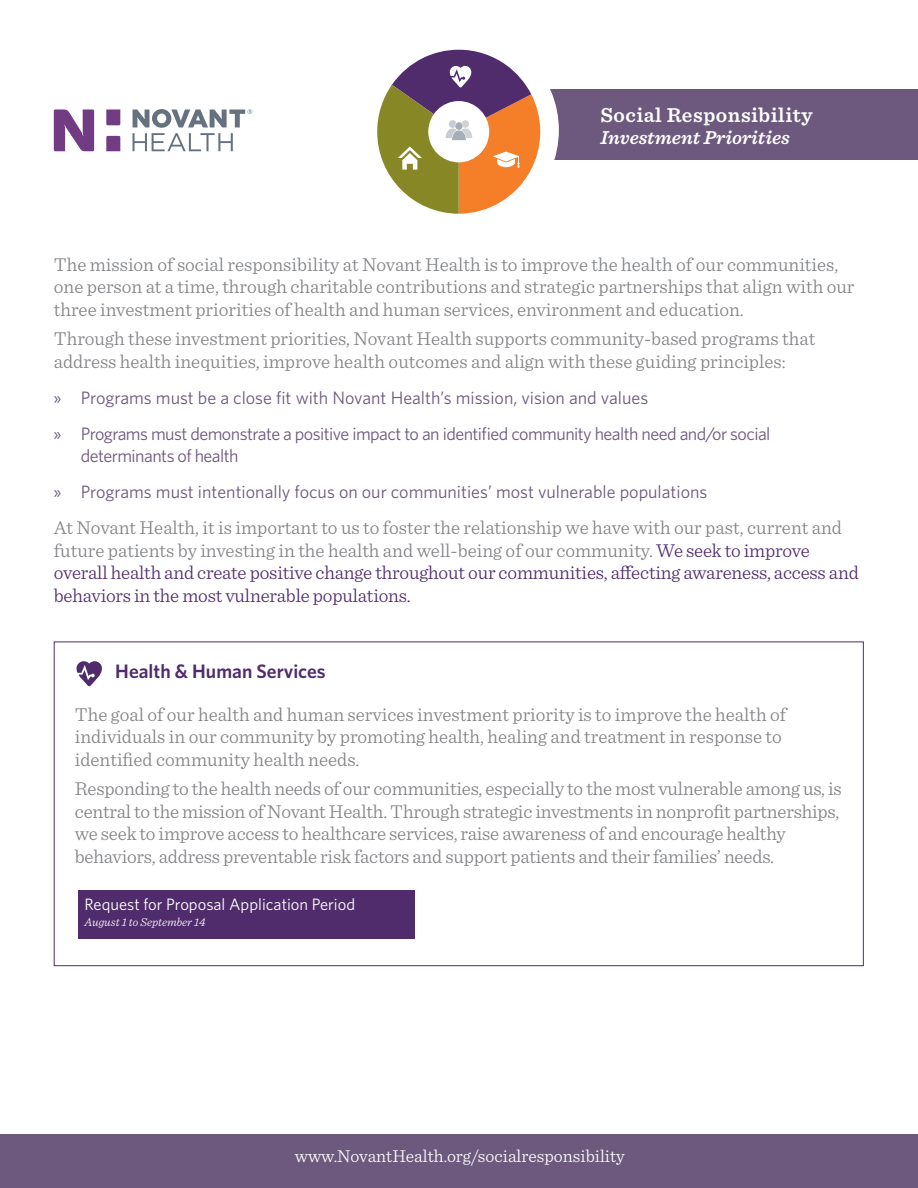
<style>
.page{position:relative;width:918px;height:1188px;background:#fff}
.page>*{position:absolute;margin:0;border:0;box-sizing:border-box;transform-origin:0 0}
.Paragraph_Style_1{font:600 21px "Sentinel";letter-spacing:.025em;color:#fff}
.Paragraph_Style_1-2{font:300 19.5px/22.5px "Sentinel";color:#808285}
.Paragraph_Style_1-3{font:italic 600 19.5px "Sentinel";color:#fff}
.Paragraph_Style_1-4{font:600 19.5px "Whitney";color:#502c6c}
.t1{font:18px "Whitney";letter-spacing:-.005em;color:#6d587e}
.t2{font:18px/22.5px "Whitney";letter-spacing:-.03em;color:#6d587e}
.Paragraph_Style_1-5{font:300 18px "Sentinel";color:#fff}
.Paragraph_Style_1-6{font:16.5px "Whitney";color:#fff}
.Paragraph_Style_1-7{font:italic 300 12px "Sentinel";color:#fff}
.s1{font-family:"Myriad Pro"}
.s2{color:#502c6c}
</style>
<div class="page">
<div style="left:389px;top:90px;width:529px;height:70px;background:#6d587e"></div>
<div style="left:0;top:1134px;width:918px;height:54px;background:#6d587e"></div>
<svg style="left:77px;top:661px;width:25px;height:25px"></svg>
<div style="left:78px;top:890px;width:336px;height:49px;background:#502c6c"></div>
<svg style="left:54px;top:109px;width:40px;height:42px"></svg>
<svg style="left:106px;top:109px;width:14px;height:16px"></svg>
<svg style="left:106px;top:136px;width:14px;height:15px"></svg>
<svg style="left:133px;top:109px;width:119px;height:42px"></svg>
<div style="left:359px;top:30px;width:200px;height:200px;background:#fff;border-radius:50%"></div>
<svg style="left:377px;top:50px;width:163px;height:164px"></svg>
<p class="Paragraph_Style_1" style="left:600px;top:99px;width:214px">Social Responsibility</p>
<p class="Paragraph_Style_1-3" style="left:600px;top:123px;width:191px">Investment Priorities</p>
<p class="Paragraph_Style_1-2" style="left:54px;top:252px;width:802px">The mission of social responsibility at Novant Health is to improve the health of our communities, one person at a time, through charitable contributions and strategic partnerships that align with our three investment priorities of health and human services, environment and education.</p>
<p class="Paragraph_Style_1-2" style="left:54px;top:326px;width:763px">Through these investment priorities, Novant Health supports community-based programs that address health inequities, improve health outcomes and align with these guiding principles:</p>
<p class="t1" style="left:54px;top:385px;width:596px"><span class="s1">»</span> Programs must be a close fit with Novant Health’s mission, vision and values</p>
<p class="t2" style="left:81px;top:422px;width:691px;text-indent:-27px"><span class="s1">»</span> Programs must demonstrate a positive impact to an identified community health need and/or social determinants of health</p>
<p class="t1" style="left:54px;top:480px;width:655px"><span class="s1">»</span> Programs must intentionally focus on our communities’ most vulnerable populations</p>
<p class="Paragraph_Style_1-2" style="left:54px;top:515px;width:807px">At Novant Health, it is important to us to foster the relationship we have with our past, current and future patients by investing in the health and well-being of our community. <span class="s2">We seek to improve overall health and create positive change throughout our communities, affecting awareness, access and behaviors in the most vulnerable populations.</span></p>
<p class="Paragraph_Style_1-4" style="left:115px;top:658px;width:212px">Health &amp; Human Services</p>
<p class="Paragraph_Style_1-2" style="left:75px;top:702px;width:713px">The goal of our health and human services investment priority is to improve the health of individuals in our community by promoting health, healing and treatment in response to identified community health needs.</p>
<p class="Paragraph_Style_1-2" style="left:75px;top:776px;width:769px">Responding to the health needs of our communities, especially to the most vulnerable among us, is central to the mission of Novant Health. Through strategic investments in nonprofit partnerships, we seek to improve access to healthcare services, raise awareness of and encourage healthy behaviors, address preventable risk factors and support patients and their families’ needs.</p>
<p class="Paragraph_Style_1-6" style="left:85px;top:893px;width:272px">Request for Proposal Application Period</p>
<p class="Paragraph_Style_1-7" style="left:85px;top:913px;width:123px">August 1 to September 14</p>
<p class="Paragraph_Style_1-5" style="left:295px;top:1143px;width:331px">www.NovantHealth.org/socialresponsibility</p>
</div>
